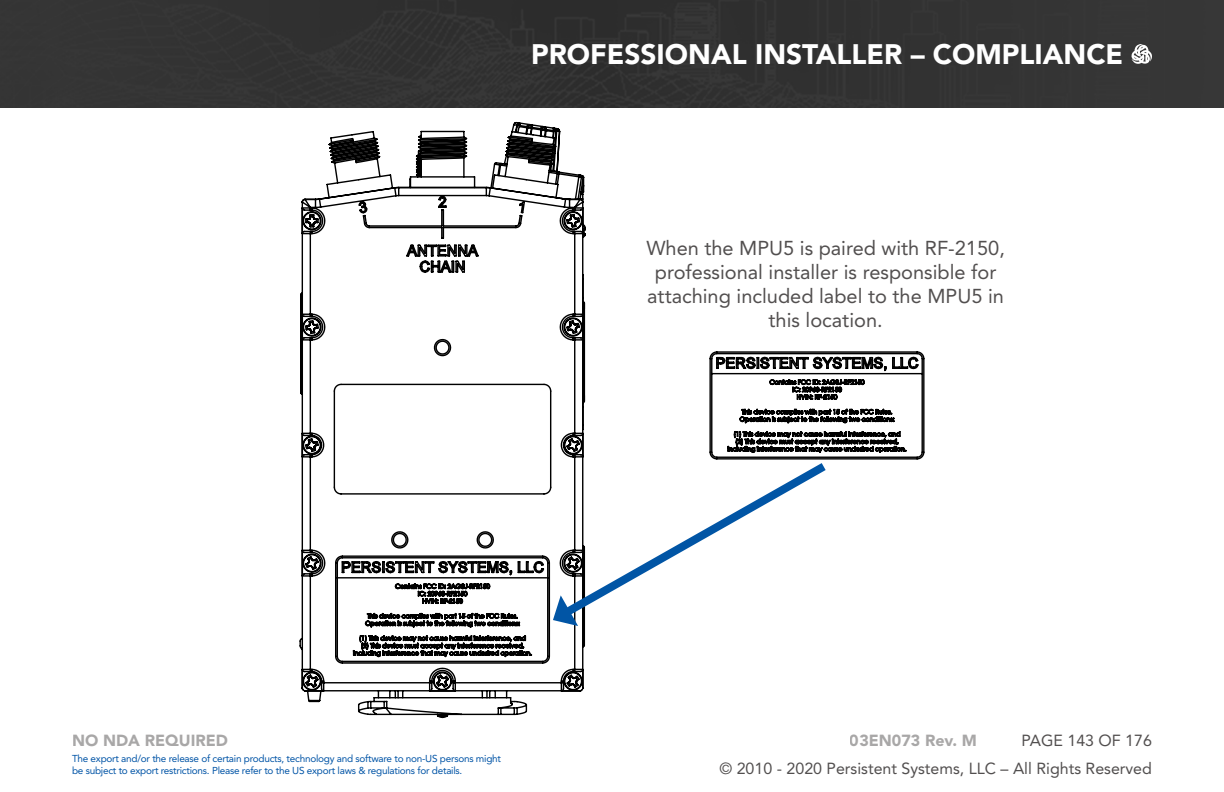
<style>
.page{position:relative;width:1224px;height:792px;background:#fff}
.page>*{position:absolute;margin:0;border:0;box-sizing:border-box;transform-origin:0 0}
.t1{font:900 28px "Avenir LT Std";color:#fff}
.t2{font:20px/24px "Avenir LT Std";color:#524f4f;text-align:center}
.t3{font:16px "Avenir LT Std";color:#524f4f}
.t4{font:900 16px "Avenir LT Std";color:#524f4f}
.t5{font:10px/12px "Avenir LT Std";letter-spacing:-.025em;color:#0154a6}
</style>
<div class="page">
<div style="left:0;top:0;width:1224px;height:108px;background:#333"></div>
<svg style="left:299px;top:86px;width:626px;height:633px"></svg>
<svg style="left:1131px;top:44px;width:21px;height:20px"></svg>
<svg style="left:552px;top:456px;width:283px;height:169px"></svg>
<svg style="left:553px;top:595px;width:25px;height:31px"></svg>
<p class="t1" style="left:531px;top:37px;width:594px">PROFESSIONAL INSTALLER – COMPLIANCE</p>
<p class="t2" style="left:646px;top:236px;width:360px">When the MPU5 is paired with RF-2150, professional installer is responsible for attaching included label to the MPU5 in this location.</p>
<h3 class="t4" style="left:72px;top:731px;width:158px">NO NDA REQUIRED</h3>
<p class="t5" style="left:72px;top:753px;width:431px">The export and/or the release of certain products, technology and software to non-US persons might be subject to export restrictions. Please refer to the US export laws &amp; regulations for details.</p>
<h3 class="t4" style="left:850px;top:731px;width:129px">03EN073 Rev. M</h3>
<h3 class="t3" style="left:1022px;top:731px;width:132px">PAGE 143 OF 176</h3>
<h3 class="t3" style="left:719px;top:759px;width:434px">© 2010 - 2020 Persistent Systems, LLC – All Rights Reserved</h3>
</div>
